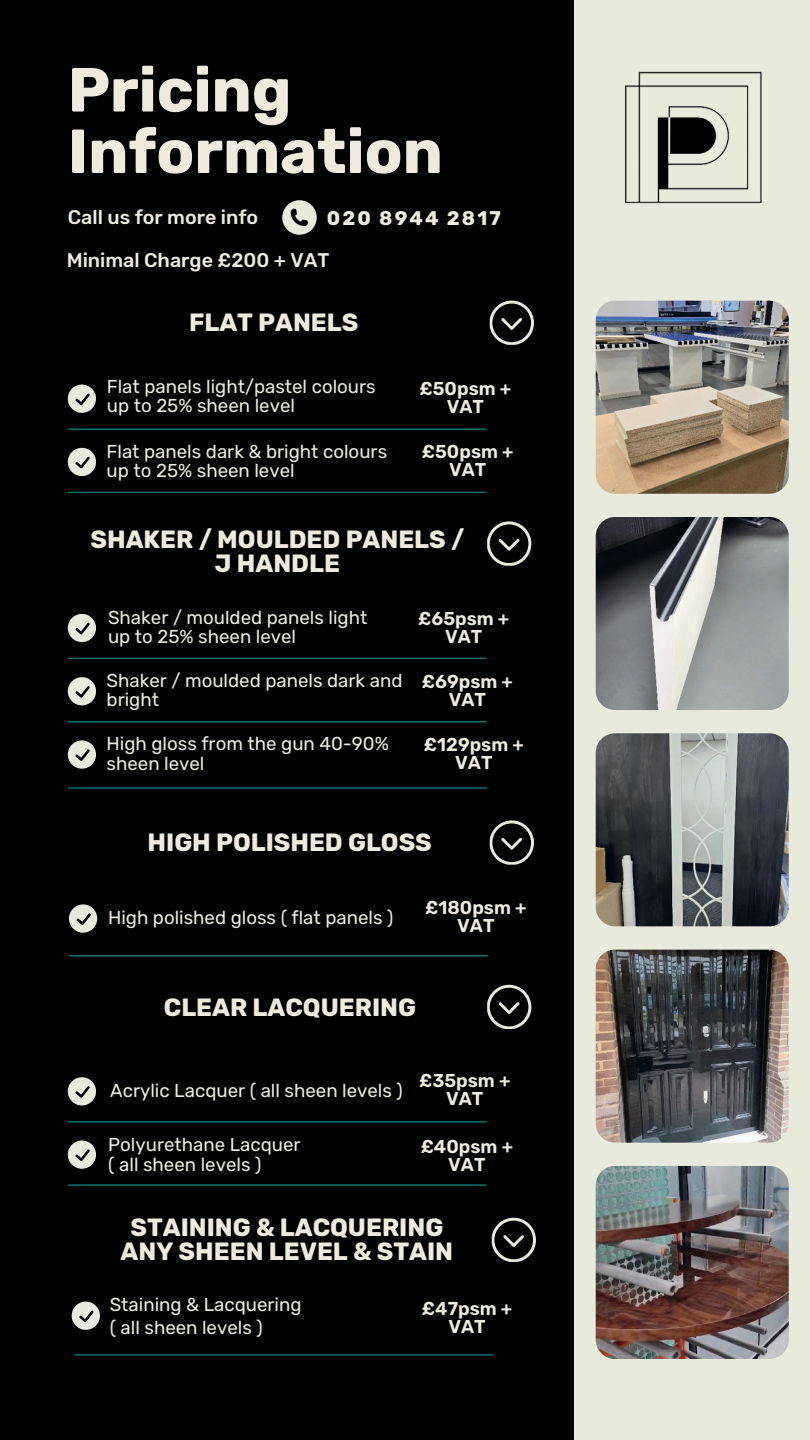
<style>
.page{position:relative;width:810px;height:1440px;background:#000101}
.page>*{position:absolute;margin:0;border:0;box-sizing:border-box;transform-origin:0 0}
.t1{font:700 62.2px/61.5px "Rubik";color:#eeebde}
.t2{font:700 24.9px/24px "Rubik";color:#eeebde;text-align:center}
.t3{font:500 19.7px "Rubik";color:#eeebde}
.t4{font:700 19.7px "Rubik";letter-spacing:.105em;color:#eeebde}
.t5{font:18.7px/19.5px "Rubik";color:#eeebde}
.t6{font:600 18.7px/18px "Rubik";color:#eeebde;text-align:center}
</style>
<div class="page">
<svg style="left:68px;top:385px;width:28px;height:28px"></svg>
<svg style="left:68px;top:448px;width:28px;height:28px"></svg>
<svg style="left:68px;top:614px;width:28px;height:28px"></svg>
<svg style="left:68px;top:677px;width:28px;height:28px"></svg>
<svg style="left:68px;top:740px;width:28px;height:29px"></svg>
<svg style="left:69px;top:904px;width:28px;height:29px"></svg>
<img style="left:282px;top:200px;width:35px;height:35px">
<hr style="left:68px;top:428px;width:419px;height:2px;background:#057473">
<hr style="left:68px;top:492px;width:419px;height:1px;background:#057473">
<hr style="left:68px;top:658px;width:419px;height:1px;background:#057473">
<hr style="left:68px;top:721px;width:419px;height:1px;background:#057473">
<hr style="left:68px;top:787px;width:419px;height:2px;background:#057473">
<hr style="left:69px;top:955px;width:419px;height:2px;background:#057473">
<svg style="left:487px;top:521px;width:44px;height:45px"></svg>
<svg style="left:490px;top:301px;width:44px;height:44px"></svg>
<svg style="left:490px;top:820px;width:44px;height:45px"></svg>
<div style="left:574px;top:0;width:236px;height:1440px;background:#e9eade"></div>
<img style="left:596px;top:301px;width:193px;height:193px;border-radius:19px">
<img style="left:596px;top:517px;width:193px;height:193px;border-radius:19px">
<img style="left:596px;top:1166px;width:193px;height:193px;border-radius:19px">
<img style="left:596px;top:950px;width:193px;height:193px;border-radius:19px">
<img style="left:596px;top:733px;width:193px;height:193px;border-radius:19px">
<img style="left:625px;top:71px;width:137px;height:133px">
<svg style="left:68px;top:1077px;width:28px;height:28px"></svg>
<svg style="left:68px;top:1140px;width:28px;height:29px"></svg>
<hr style="left:68px;top:1121px;width:419px;height:2px;background:#057473">
<hr style="left:68px;top:1184px;width:419px;height:2px;background:#057473">
<svg style="left:487px;top:985px;width:44px;height:44px"></svg>
<svg style="left:72px;top:1302px;width:28px;height:28px"></svg>
<svg style="left:492px;top:1218px;width:44px;height:44px"></svg>
<hr style="left:74px;top:1354px;width:419px;height:2px;background:#057473">
<h1 class="t1" style="left:68px;top:61px;width:377px">Pricing<br>Information</h1>
<p class="t3" style="left:68px;top:206px;width:192px">Call us for more info</p>
<p class="t4" style="left:327px;top:206px;width:175px">020 8944 2817</p>
<p class="t3" style="left:67px;top:249px;width:264px">Minimal Charge £200 + VAT</p>
<h2 class="t2" style="left:189px;top:311px;width:171px">FLAT PANELS</h2>
<p class="t5" style="left:107px;top:377px;width:270px">Flat panels light/pastel colours up to 25% sheen level</p>
<p class="t5" style="left:107px;top:442px;width:282px">Flat panels dark &amp; bright colours up to 25% sheen level</p>
<p class="t6" style="left:420px;top:380px;width:93px">£50psm +<br>VAT</p>
<p class="t6" style="left:422px;top:443px;width:93px">£50psm +<br>VAT</p>
<h2 class="t2" style="left:91px;top:528px;width:375px">SHAKER / MOULDED PANELS /<br>J HANDLE</h2>
<p class="t5" style="left:108px;top:608px;width:261px">Shaker / moulded panels light up to 25% sheen level</p>
<p class="t6" style="left:418px;top:610px;width:93px">£65psm +<br>VAT</p>
<p class="t5" style="left:107px;top:671px;width:297px">Shaker / moulded panels dark and bright</p>
<p class="t5" style="left:107px;top:735px;width:284px">High gloss from the gun 40-90% sheen level</p>
<p class="t6" style="left:422px;top:673px;width:93px">£69psm +<br>VAT</p>
<p class="t6" style="left:424px;top:736px;width:101px">£129psm +<br>VAT</p>
<h2 class="t2" style="left:148px;top:831px;width:286px">HIGH POLISHED GLOSS</h2>
<p class="t5" style="left:108px;top:908px;width:287px">High polished gloss ( flat panels )</p>
<p class="t6" style="left:425px;top:899px;width:103px">£180psm +<br>VAT</p>
<h2 class="t2" style="left:164px;top:996px;width:254px">CLEAR LACQUERING</h2>
<p class="t5" style="left:110px;top:1081px;width:294px">Acrylic Lacquer ( all sheen levels )</p>
<p class="t5" style="left:108px;top:1136px;width:194px">Polyurethane Lacquer ( all sheen levels )</p>
<p class="t6" style="left:419px;top:1072px;width:93px">£35psm +<br>VAT</p>
<p class="t6" style="left:421px;top:1138px;width:94px">£40psm +<br>VAT</p>
<h2 class="t2" style="left:121px;top:1216px;width:334px">STAINING &amp; LACQUERING<br>ANY SHEEN LEVEL &amp; STAIN</h2>
<p class="t5" style="left:110px;top:1294px;width:193px;line-height:22.5px">Staining &amp; Lacquering ( all sheen levels )</p>
<p class="t6" style="left:422px;top:1300px;width:92px">£47psm +<br>VAT</p>
</div>
